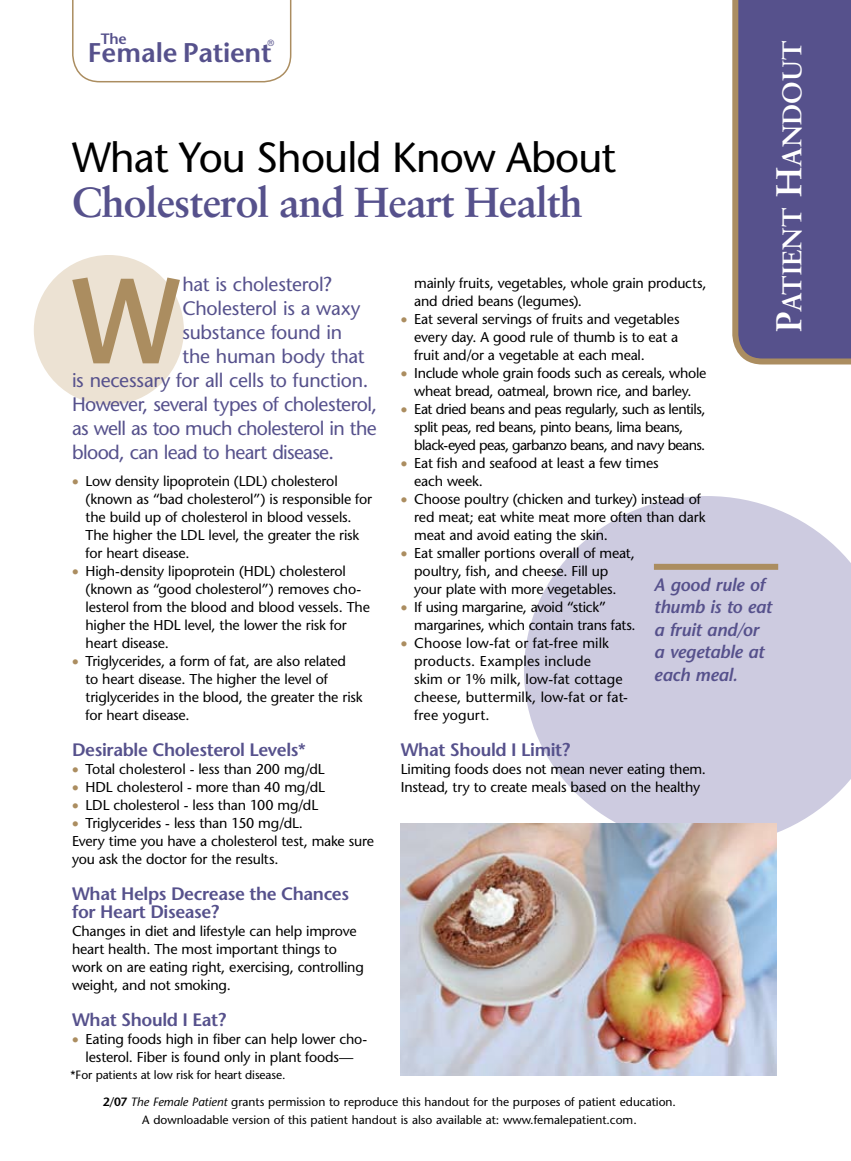
<style>
.page{position:relative;width:851px;height:1161px;background:#fff}
.page>*{position:absolute;margin:0;border:0;box-sizing:border-box;transform-origin:0 0}
.t1{font:600 120.9px "Stone Sans";color:#ab8d60;scale:.9 1}
.t2{font:700 42px "Sabon";letter-spacing:-.025em;color:#56518c}
.t3{font:42px "Stone Sans";letter-spacing:-.02em;color:#000}
.t4{font:700 27px "Sabon";color:#fff}
.t5{font:600 27px "Stone Sans";letter-spacing:-.01em;color:#56518c}
.t6{font:19.5px "Stone Sans";letter-spacing:-.025em;color:#56518c}
.t7{font:600 18px/18px "Stone Sans";letter-spacing:-.02em;color:#56518c}
.t8{font:italic 600 18px/22.5px "Stone Sans";letter-spacing:-.015em;color:#56518c}
.t9{font:600 15px "Stone Sans";color:#56518c}
.t10{font:14.25px/18px "Stone Sans";letter-spacing:-.015em;color:#000}
.t11{font:14.25px/18px "Stone Sans";letter-spacing:-.035em;color:#000}
.t12{font:14.25px/18px "Stone Sans";letter-spacing:.005em;color:#000}
.t13{font:12px/18px "Stone Sans";color:#000;text-align:center}
.t14{font:9px "Stone Sans";color:#56518c}
.s1{font-size:36px}
.s2{color:#ab8d60}
.s3{font-weight:600}
.s4{font-style:italic}
</style>
<div class="page">
<svg style="left:524px;top:496px;width:326px;height:350px;fill:#cdcbe0"></svg>
<svg style="left:72px;top:0;width:219px;height:82px"></svg>
<div style="left:34px;top:255px;width:150px;height:150px;background:#ece2d3;border-radius:50%"></div>
<svg style="left:732px;top:0;width:118px;height:364px;background:#5d568a"></svg>
<div style="left:654px;top:564px;width:124px;height:6px;background:#ab8d60"></div>
<img style="left:400px;top:824px;width:376px;height:252px">
<p class="t9" style="left:101px;top:29px;width:27px">The</p>
<p class="t14" style="left:267px;top:38px;width:8px">®</p>
<h3 class="t4" style="left:775px;top:332px;width:293px;rotate:-90deg"><span class="s1">P</span>atient <span class="s1">H</span>andout</h3>
<h3 class="t5" style="left:88px;top:36px;width:185px">Female Patient</h3>
<h2 class="t3" style="left:72px;top:131px;width:545px">What You Should Know About</h2>
<h2 class="t2" style="left:72px;top:176px;width:512px">Cholesterol and Heart Health</h2>
<h1 class="t1" style="left:72px;top:246px;width:122px">W</h1>
<h3 class="t6" style="left:182px;top:273px;width:151px">hat is cholesterol?</h3>
<p class="t10" style="left:414px;top:274px;width:294px">mainly fruits, vegetables, whole grain products, and dried beans (legumes).</p>
<p class="t10" style="left:414px;top:310px;width:267px;text-align:justify;text-indent:-14px"><span class="s2">•</span> Eat several servings of fruits and vegetables every day. A good rule of thumb is to eat a fruit and/or a vegetable at each meal.</p>
<p class="t10" style="left:400px;top:364px;width:307px;text-align:center"><span class="s2">•</span> Include whole grain foods such as cereals, whole wheat bread, oatmeal, brown rice, and barley.</p>
<p class="t11" style="left:414px;top:400px;width:293px;text-indent:-14px"><span class="s2">•</span> Eat dried beans and peas regularly, such as lentils, split peas, red beans, pinto beans, lima beans, black-eyed peas, garbanzo beans, and navy beans.</p>
<p class="t10" style="left:414px;top:454px;width:246px;text-indent:-14px"><span class="s2">•</span> Eat fish and seafood at least a few times each week.</p>
<p class="t10" style="left:414px;top:490px;width:293px;text-indent:-14px"><span class="s2">•</span> Choose poultry (chicken and turkey) instead of red meat; eat white meat more often than dark meat and avoid eating the skin.</p>
<p class="t10" style="left:414px;top:544px;width:222px;text-indent:-14px"><span class="s2">•</span> Eat smaller portions overall of meat, poultry, fish, and cheese. Fill up your plate with more vegetables.</p>
<p class="t10" style="left:414px;top:598px;width:223px;text-indent:-14px"><span class="s2">•</span> If using margarine, avoid “stick” margarines, which contain trans fats.</p>
<p class="t12" style="left:414px;top:634px;width:215px;text-indent:-14px"><span class="s2">•</span> Choose low-fat or fat-free milk products. Examples include<br>skim or 1% milk, low-fat cottage cheese, buttermilk, low-fat or fat&shy;free yogurt.</p>
<p class="t7" style="left:400px;top:741px;width:171px">What Should I Limit?</p>
<p class="t10" style="left:400px;top:760px;width:307px">Limiting foods does not mean never eating them.<br>Instead, try to create meals based on the healthy</p>
<h3 class="t6" style="left:182px;top:297px;width:179px">Cholesterol is a waxy</h3>
<h3 class="t6" style="left:182px;top:321px;width:161px">substance found in</h3>
<h3 class="t6" style="left:182px;top:345px;width:183px">the human body that</h3>
<h3 class="t6" style="left:72px;top:369px;width:298px">is necessary for all cells to function.</h3>
<h3 class="t6" style="left:72px;top:393px;width:306px">However, several types of cholesterol,</h3>
<h3 class="t6" style="left:72px;top:417px;width:306px">as well as too much cholesterol in the</h3>
<h3 class="t6" style="left:72px;top:441px;width:263px">blood, can lead to heart disease.</h3>
<p class="t10" style="left:86px;top:472px;width:288px;text-indent:-14px"><span class="s2">•</span> Low density lipoprotein (LDL) cholesterol (known as “bad cholesterol”) is responsible for the build up of cholesterol in blood vessels.<br>The higher the LDL level, the greater the risk for heart disease.</p>
<p class="t10" style="left:86px;top:562px;width:286px;text-indent:-14px"><span class="s2">•</span> High-density lipoprotein (HDL) cholesterol (known as “good cholesterol”) removes cho&shy;lesterol from the blood and blood vessels. The higher the HDL level, the lower the risk for heart disease.</p>
<p class="t10" style="left:86px;top:652px;width:278px;text-indent:-14px"><span class="s2">•</span> Triglycerides, a form of fat, are also related<br>to heart disease. The higher the level of triglycerides in the blood, the greater the risk for heart disease.</p>
<p class="t7" style="left:72px;top:741px;width:235px">Desirable Cholesterol Levels*</p>
<p class="t10" style="left:72px;top:760px;width:254px"><span class="s2">•</span> Total cholesterol - less than 200 mg/dL</p>
<p class="t10" style="left:72px;top:778px;width:254px"><span class="s2">•</span> HDL cholesterol - more than 40 mg/dL</p>
<p class="t10" style="left:72px;top:796px;width:248px"><span class="s2">•</span> LDL cholesterol - less than 100 mg/dL</p>
<p class="t10" style="left:72px;top:814px;width:303px"><span class="s2">•</span> Triglycerides - less than 150 mg/dL.<br>Every time you have a cholesterol test, make sure you ask the doctor for the results.</p>
<p class="t7" style="left:72px;top:885px;width:278px">What Helps Decrease the Chances for Heart Disease?</p>
<p class="t10" style="left:72px;top:922px;width:293px">Changes in diet and lifestyle can help improve heart health. The most important things to work on are eating right, exercising, controlling weight, and not smoking.</p>
<p class="t7" style="left:72px;top:1011px;width:156px">What Should I Eat?</p>
<p class="t10" style="left:72px;top:1030px;width:297px;text-align:center"><span class="s2">•</span> Eating foods high in fiber can help lower cho&shy;lesterol. Fiber is found only in plant foods—</p>
<p class="t8" style="left:654px;top:573px;width:119px">A good rule of thumb is to eat a fruit and/or a vegetable at each meal.</p>
<p class="t13" style="left:70px;top:1066px;width:216px">*For patients at low risk for heart disease.</p>
<p class="t13" style="left:103px;top:1093px;width:574px"><span class="s3">2/07</span> <span class="s4">The Female Patient</span> grants permission to reproduce this handout for the purposes of patient education.<br>A downloadable version of this patient handout is also available at: www.femalepatient.com.</p>
</div>
